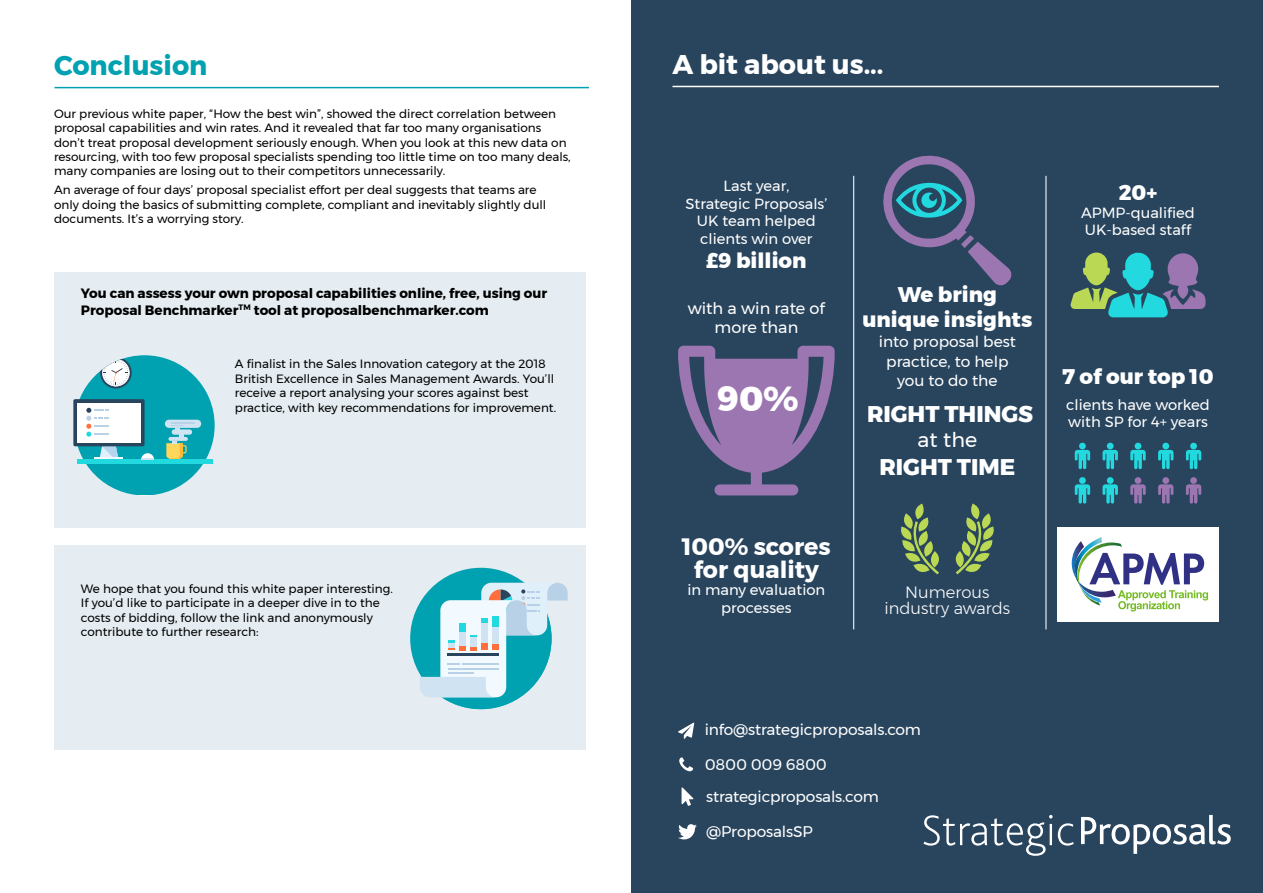
<style>
.page{position:relative;width:1263px;height:893px;background:#fff}
.page>*{position:absolute;margin:0;border:0;box-sizing:border-box;transform-origin:0 0}
.t1{font:800 34.8px "Montserrat";color:#fff}
.t2{font:700 27px "Montserrat";color:#fff}
.t3{font:700 27px "Montserrat";color:#00a1b0}
.t4{font:700 23.7px/22.8px "Montserrat";color:#fff;text-align:center}
.t5{font:800 22.65px "Montserrat";color:#fff}
.t6{font:800 21.15px/25.3px "Montserrat";color:#fff;text-align:center}
.t7{font:20.55px "Montserrat";color:#fff}
.t8{font:300 16.35px/15.6px "Montserrat";color:#fff;text-align:center}
.t9{font:16.05px/19.4px "Montserrat";color:#fff;text-align:center}
.t10{font:15.45px/19.6px "Montserrat";letter-spacing:-.01em;color:#fff;text-align:center}
.t11{font:14.7px/17.7px "Montserrat";color:#fff}
.t12{font:700 13.5px/16.2px "Montserrat";color:#000}
.t13{font:12px/14.4px "Montserrat";color:#000}
</style>
<div class="page">
<div style="left:54px;top:272px;width:531px;height:255px;background:#e5edf2"></div>
<div style="left:54px;top:545px;width:531px;height:205px;background:#e5edf2"></div>
<div style="left:632px;top:0;width:631px;height:893px;background:#29455e"></div>
<hr style="left:55px;top:87px;width:534px;height:1px;background:#00a1b0">
<svg style="left:901px;top:504px;width:38px;height:70px"></svg>
<svg style="left:956px;top:504px;width:38px;height:70px"></svg>
<hr style="left:853px;top:176px;width:1px;height:453px;background:#fff">
<hr style="left:1045px;top:176px;width:1px;height:453px;background:#fff">
<svg style="left:883px;top:155px;width:129px;height:131px"></svg>
<svg style="left:678px;top:346px;width:157px;height:149px"></svg>
<svg style="left:1070px;top:252px;width:135px;height:65px"></svg>
<div style="left:1057px;top:527px;width:162px;height:95px;background:#fff"></div>
<svg style="left:1071px;top:537px;width:137px;height:74px"></svg>
<svg style="left:1075px;top:443px;width:15px;height:26px"></svg>
<svg style="left:1075px;top:477px;width:15px;height:27px"></svg>
<svg style="left:1102px;top:443px;width:16px;height:26px"></svg>
<svg style="left:1102px;top:477px;width:16px;height:27px"></svg>
<svg style="left:1130px;top:443px;width:16px;height:26px"></svg>
<svg style="left:1130px;top:477px;width:16px;height:27px"></svg>
<svg style="left:1158px;top:443px;width:15px;height:26px"></svg>
<svg style="left:1158px;top:477px;width:15px;height:27px"></svg>
<svg style="left:1186px;top:443px;width:15px;height:26px"></svg>
<svg style="left:1186px;top:477px;width:15px;height:27px"></svg>
<hr style="left:672px;top:86px;width:547px;height:1px;background:#fff">
<svg style="left:678px;top:723px;width:16px;height:16px"></svg>
<svg style="left:679px;top:757px;width:14px;height:14px"></svg>
<svg style="left:678px;top:824px;width:19px;height:15px"></svg>
<svg style="left:681px;top:787px;width:12px;height:19px"></svg>
<svg style="left:923px;top:815px;width:129px;height:41px"></svg>
<svg style="left:1058px;top:823px;width:16px;height:23px"></svg>
<svg style="left:1081px;top:815px;width:150px;height:39px"></svg>
<div style="left:410px;top:568px;width:142px;height:141px;background:#00a1b0;border-radius:50%"></div>
<svg style="left:420px;top:583px;width:148px;height:126px"></svg>
<div style="left:74px;top:355px;width:140px;height:140px;background:#00a1b0;border-radius:70px"></div>
<svg style="left:100px;top:357px;width:32px;height:31px"></svg>
<svg style="left:102px;top:359px;width:28px;height:27px"></svg>
<div style="left:77px;top:459px;width:135px;height:5px;background:#21d9de"></div>
<svg style="left:95px;top:446px;width:28px;height:13px"></svg>
<div style="left:73px;top:399px;width:72px;height:47px;background:#29455e;border-radius:2px"></div>
<div style="left:77px;top:403px;width:64px;height:40px;background:#fff"></div>
<svg style="left:141px;top:453px;width:13px;height:6px"></svg>
<svg style="left:86px;top:408px;width:23px;height:29px"></svg>
<div style="left:165px;top:420px;width:36px;height:8px;background:#cfe3f2;border-radius:4px"></div>
<svg style="left:166px;top:422px;width:29px;height:37px"></svg>
<h2 class="t3" style="left:54px;top:44px;width:155px">Conclusion</h2>
<p class="t13" style="left:54px;top:106px;width:518px">Our previous white paper, “How the best win”, showed the direct correlation between proposal capabilities and win rates. And it revealed that far too many organisations don’t treat proposal development seriously enough. When you look at this new data on resourcing, with too few proposal specialists spending too little time on too many deals, many companies are losing out to their competitors unnecessarily.</p>
<p class="t13" style="left:54px;top:183px;width:494px">An average of four days’ proposal specialist effort per deal suggests that teams are only doing the basics of submitting complete, compliant and inevitably slightly dull documents. It’s a worrying story.</p>
<p class="t12" style="left:81px;top:286px;width:468px">You can assess your own proposal capabilities online, free, using our<br>Proposal Benchmarker<sup>TM</sup> tool at proposalbenchmarker.com</p>
<p class="t13" style="left:235px;top:357px;width:323px">A finalist in the Sales Innovation category at the 2018<br>British Excellence in Sales Management Awards. You’ll receive a report analysing your scores against best practice, with key recommendations for improvement.</p>
<p class="t13" style="left:81px;top:581px;width:313px">We hope that you found this white paper interesting.<br>If you’d like to participate in a deeper dive in to the costs of bidding, follow the link and anonymously contribute to further research:</p>
<h2 class="t2" style="left:672px;top:42px;width:213px">A bit about us...</h2>
<p class="t11" style="left:685px;top:177px;width:143px;text-align:center">Last year,<br>Strategic Proposals’<br>UK team helped clients win over</p>
<h3 class="t6" style="left:706px;top:248px;width:102px">£9 billion</h3>
<h3 class="t9" style="left:688px;top:298px;width:139px">with a win rate of more than</h3>
<h1 class="t1" style="left:717px;top:370px;width:83px">90%</h1>
<h3 class="t4" style="left:682px;top:535px;width:150px">100% scores for quality</h3>
<p class="t11" style="left:687px;top:581px;width:139px;text-align:center">in many evaluation processes</p>
<h3 class="t6" style="left:862px;top:282px;width:171px">We bring unique insights</h3>
<p class="t10" style="left:879px;top:331px;width:139px">into proposal best practice, to help you to do the</p>
<h3 class="t5" style="left:867px;top:396px;width:168px">RIGHT THINGS</h3>
<h3 class="t7" style="left:918px;top:424px;width:61px">at the</h3>
<h3 class="t5" style="left:879px;top:449px;width:137px">RIGHT TIME</h3>
<h3 class="t6" style="left:1119px;top:180px;width:40px">20+</h3>
<p class="t11" style="left:1081px;top:204px;width:115px">APMP-qualified<br>UK-based staff</p>
<h3 class="t6" style="left:1062px;top:364px;width:153px">7 of our top 10</h3>
<p class="t11" style="left:1066px;top:395px;width:145px">clients have worked with SP for 4+ years</p>
<h3 class="t8" style="left:884px;top:584px;width:127px">Numerous industry awards</h3>
<p class="t10" style="left:705px;top:720px;width:218px">info@strategicproposals.com</p>
<p class="t10" style="left:705px;top:747px;width:176px;line-height:32.8px;text-align:left">0800 009 6800 strategicproposals.com</p>
<p class="t10" style="left:706px;top:821px;width:108px">@ProposalsSP</p>
</div>
